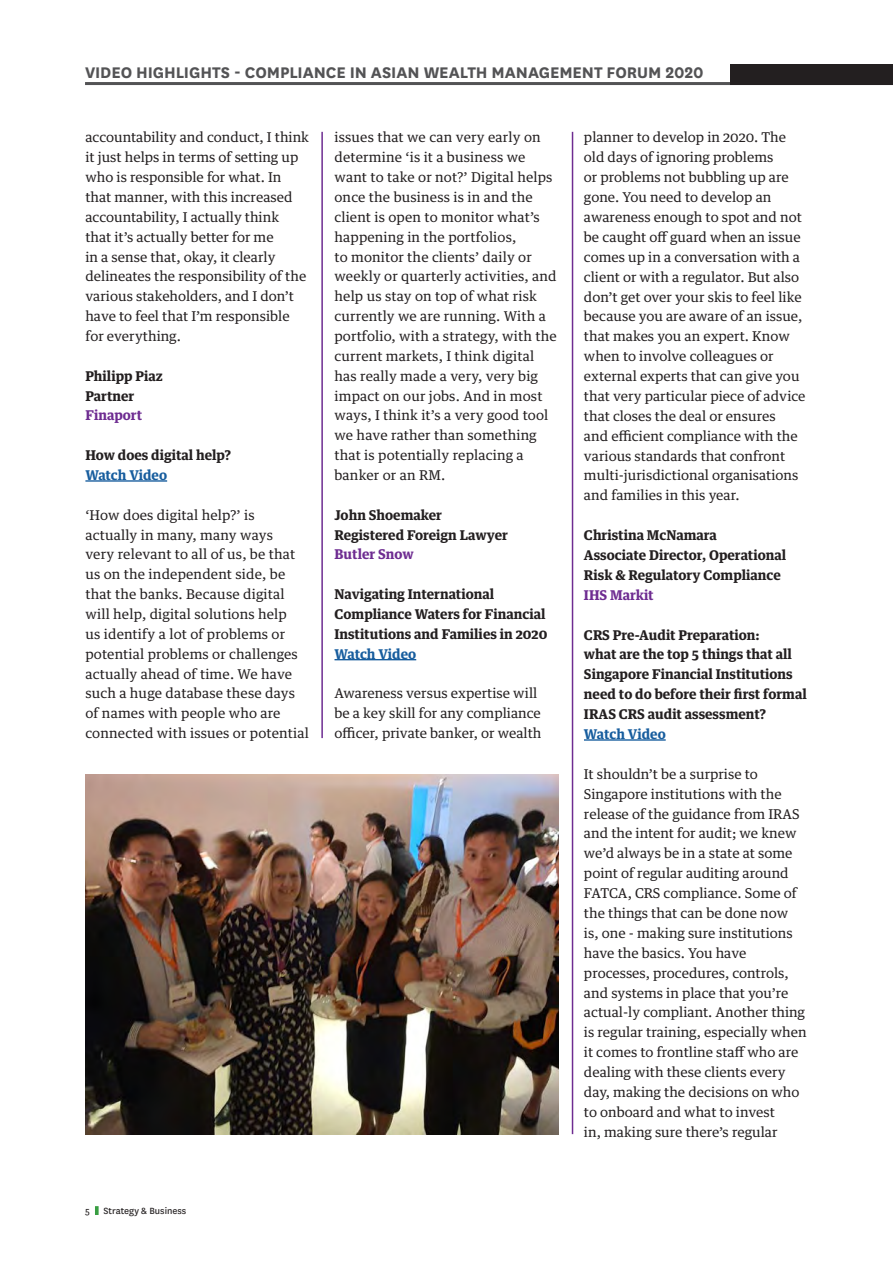
<style>
.page{position:relative;width:893px;height:1263px;background:#fff}
.page>*{position:absolute;margin:0;border:0;box-sizing:border-box;transform-origin:0 0}
.t1{font:700 18px "National";letter-spacing:-.005em;color:#535355}
.t2{font:13.5px/19.8px "Guardian Text Egyp";color:#231f20}
.t3{font:700 13.5px/20px "Guardian Text Egyp";color:#231f20}
.t4{font:700 13.5px "Guardian Text Egyp";letter-spacing:-.005em;color:#175d9e}
.t5{font:700 13.5px "Guardian Text Egyp";color:#6e2c91}
.t6{font:10.5px "National";color:#231f20}
</style>
<div class="page">
<hr style="left:85px;top:480px;width:82px;height:2px;background:#175d9e">
<hr style="left:334px;top:659px;width:82px;height:1px;background:#175d9e">
<hr style="left:572px;top:132px;width:1px;height:1002px;background:#6e2c91">
<hr style="left:321px;top:132px;width:2px;height:606px;background:#6e2c91">
<img style="left:85px;top:774px;width:473px;height:360px">
<hr style="left:584px;top:739px;width:82px;height:2px;background:#175d9e">
<hr style="left:85px;top:82px;width:808px;height:3px;background:#535355">
<div style="left:730px;top:65px;width:163px;height:20px;background:#231f20"></div>
<svg style="left:95px;top:1206px;width:4px;height:9px"></svg>
<h1 class="t1" style="left:85px;top:59px;width:620px">VIDEO HIGHLIGHTS - COMPLIANCE IN ASIAN WEALTH MANAGEMENT FORUM 2020</h1>
<p class="t2" style="left:85px;top:126px;width:225px">accountability and conduct, I think it just helps in terms of setting up who is responsible for what. In that manner, with this increased accountability, I actually think<br>that it’s actually better for me<br>in a sense that, okay, it clearly delineates the responsibility of the various stakeholders, and I don’t have to feel that I’m responsible for everything.</p>
<p class="t3" style="left:85px;top:365px;width:79px">Philipp Piaz</p>
<p class="t3" style="left:85px;top:384px;width:50px">Partner</p>
<p class="t5" style="left:85px;top:404px;width:58px">Finaport</p>
<p class="t3" style="left:85px;top:444px;width:147px">How does digital help?</p>
<p class="t4" style="left:85px;top:464px;width:83px">Watch Video</p>
<p class="t2" style="left:85px;top:504px;width:225px">‘How does digital help?’ is actually in many, many ways<br>very relevant to all of us, be that us on the independent side, be that the banks. Because digital will help, digital solutions help<br>us identify a lot of problems or potential problems or challenges actually ahead of time. We have such a huge database these days of names with people who are connected with issues or potential</p>
<p class="t2" style="left:334px;top:126px;width:224px">issues that we can very early on determine ‘is it a business we want to take or not?’ Digital helps once the business is in and the client is open to monitor what’s happening in the portfolios,<br>to monitor the clients’ daily or weekly or quarterly activities, and help us stay on top of what risk currently we are running. With a portfolio, with a strategy, with the current markets, I think digital has really made a very, very big impact on our jobs. And in most ways, I think it’s a very good tool we have rather than something that is potentially replacing a banker or an RM.</p>
<p class="t3" style="left:334px;top:504px;width:109px">John Shoemaker</p>
<p class="t3" style="left:334px;top:523px;width:175px">Registered Foreign Lawyer</p>
<p class="t5" style="left:334px;top:543px;width:81px">Butler Snow</p>
<p class="t3" style="left:334px;top:583px;width:214px">Navigating International<br>Compliance Waters for Financial<br>Institutions and Families in 2020</p>
<p class="t4" style="left:334px;top:643px;width:83px">Watch Video</p>
<p class="t2" style="left:334px;top:682px;width:208px">Awareness versus expertise will be a key skill for any compliance officer, private banker, or wealth</p>
<p class="t6" style="left:85px;top:1203px;width:6px">5</p>
<p class="t6" style="left:104px;top:1203px;width:84px">Strategy &amp; Business</p>
<p class="t2" style="left:584px;top:126px;width:223px">planner to develop in 2020. The old days of ignoring problems<br>or problems not bubbling up are gone. You need to develop an awareness enough to spot and not be caught off guard when an issue comes up in a conversation with a client or with a regulator. But also don’t get over your skis to feel like because you are aware of an issue, that makes you an expert. Know when to involve colleagues or external experts that can give you that very particular piece of advice that closes the deal or ensures<br>and efficient compliance with the various standards that confront multi-jurisdictional organisations and families in this year.</p>
<p class="t3" style="left:584px;top:524px;width:134px">Christina McNamara</p>
<p class="t3" style="left:584px;top:544px;width:204px">Associate Director, Operational<br>Risk &amp; Regulatory Compliance</p>
<p class="t5" style="left:584px;top:584px;width:71px">IHS Markit</p>
<p class="t3" style="left:584px;top:623px;width:224px">CRS Pre-Audit Preparation:<br>what are the top 5 things that all<br>Singapore Financial Institutions need to do before their first formal<br>IRAS CRS audit assessment?</p>
<p class="t4" style="left:584px;top:723px;width:83px">Watch Video</p>
<p class="t2" style="left:584px;top:763px;width:224px">It shouldn’t be a surprise to<br>Singapore institutions with the release of the guidance from IRAS and the intent for audit; we knew we’d always be in a state at some point of regular auditing around<br>FATCA, CRS compliance. Some of the things that can be done now<br>is, one - making sure institutions have the basics. You have processes, procedures, controls, and systems in place that you’re actual-ly compliant. Another thing is regular training, especially when it comes to frontline staff who are dealing with these clients every day, making the decisions on who to onboard and what to invest<br>in, making sure there’s regular</p>
</div>
